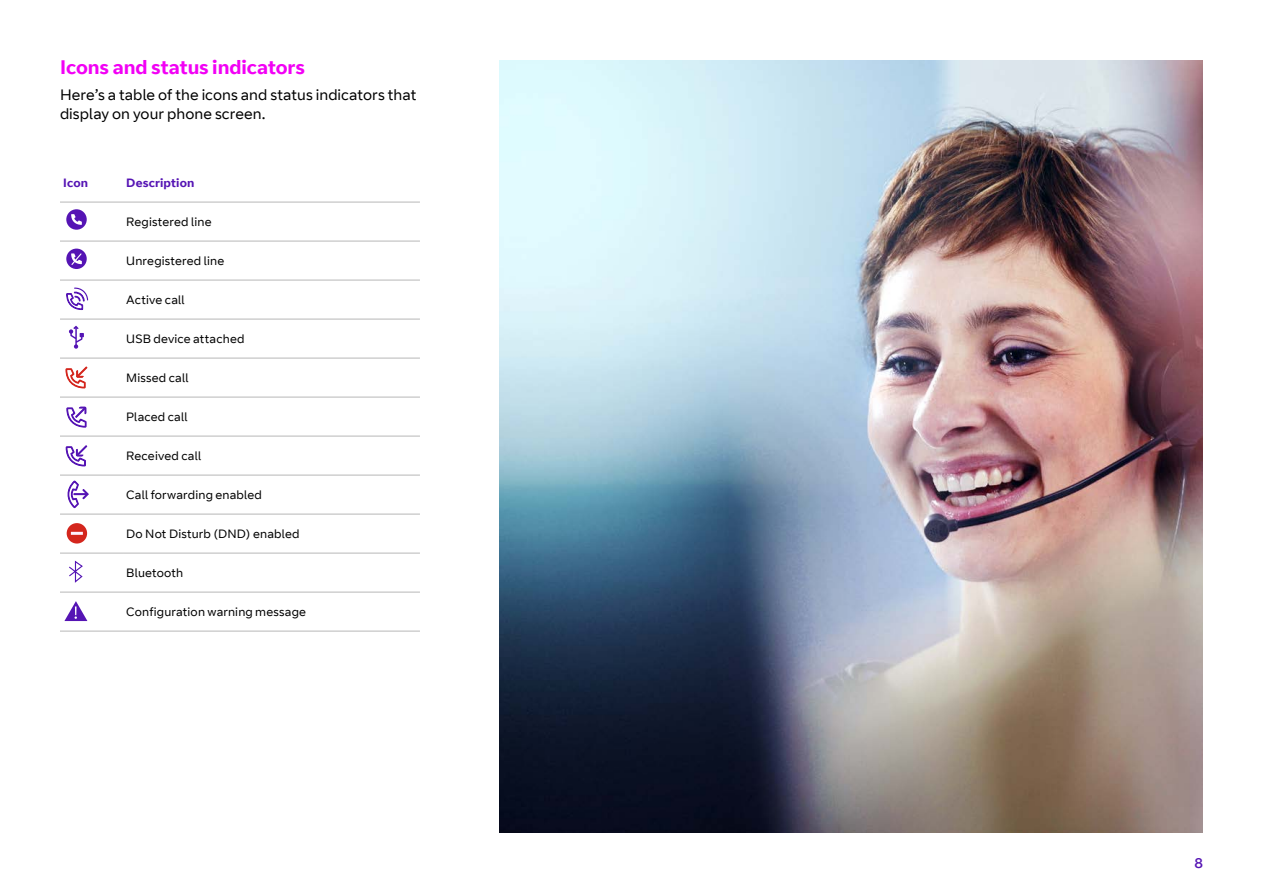
<style>
.page{position:relative;width:1263px;height:893px;background:#fff}
.page>*{position:absolute;margin:0;border:0;box-sizing:border-box;transform-origin:0 0}
.t1{font:700 19.5px "BT Curve";letter-spacing:-.005em;color:#f200f5}
.t2{font:15px/19.5px "BT Curve";letter-spacing:.005em;color:#000}
.t3{font:14.25px "BT Curve Headline";color:#5514b4}
.t4{font:12px "BT Curve";letter-spacing:.015em;color:#000}
.t5{font:700 12px "BT Curve";letter-spacing:.015em;color:#5514b4}
</style>
<div class="page">
<img style="left:500px;top:60px;width:703px;height:773px">
<hr style="left:60px;top:202px;width:63px;height:1px;background:#bfbfbf">
<hr style="left:123px;top:202px;width:297px;height:1px;background:#bfbfbf">
<hr style="left:60px;top:241px;width:63px;height:1px;background:#bfbfbf">
<hr style="left:123px;top:241px;width:297px;height:1px;background:#bfbfbf">
<hr style="left:60px;top:280px;width:63px;height:1px;background:#bfbfbf">
<hr style="left:123px;top:280px;width:297px;height:1px;background:#bfbfbf">
<hr style="left:60px;top:319px;width:63px;height:1px;background:#bfbfbf">
<hr style="left:123px;top:319px;width:297px;height:1px;background:#bfbfbf">
<hr style="left:60px;top:358px;width:63px;height:1px;background:#bfbfbf">
<hr style="left:123px;top:358px;width:297px;height:1px;background:#bfbfbf">
<hr style="left:60px;top:397px;width:63px;height:1px;background:#bfbfbf">
<hr style="left:123px;top:397px;width:297px;height:1px;background:#bfbfbf">
<hr style="left:60px;top:436px;width:63px;height:1px;background:#bfbfbf">
<hr style="left:123px;top:436px;width:297px;height:1px;background:#bfbfbf">
<hr style="left:60px;top:475px;width:63px;height:1px;background:#bfbfbf">
<hr style="left:123px;top:475px;width:297px;height:1px;background:#bfbfbf">
<hr style="left:60px;top:514px;width:63px;height:1px;background:#bfbfbf">
<hr style="left:123px;top:514px;width:297px;height:1px;background:#bfbfbf">
<hr style="left:60px;top:553px;width:63px;height:1px;background:#bfbfbf">
<hr style="left:123px;top:553px;width:297px;height:1px;background:#bfbfbf">
<hr style="left:60px;top:592px;width:63px;height:1px;background:#bfbfbf">
<hr style="left:123px;top:592px;width:297px;height:1px;background:#bfbfbf">
<hr style="left:60px;top:631px;width:63px;height:1px;background:#bfbfbf">
<hr style="left:123px;top:631px;width:297px;height:1px;background:#bfbfbf">
<svg style="left:66px;top:366px;width:21px;height:22px"></svg>
<svg style="left:67px;top:407px;width:19px;height:20px"></svg>
<svg style="left:66px;top:445px;width:21px;height:21px"></svg>
<svg style="left:67px;top:481px;width:21px;height:27px"></svg>
<div style="left:66px;top:209px;width:21px;height:21px;background:#5514b4;border-radius:50%"></div>
<svg style="left:71px;top:214px;width:11px;height:11px"></svg>
<svg style="left:66px;top:287px;width:22px;height:24px"></svg>
<div style="left:66px;top:249px;width:21px;height:20px;background:#5514b4;border-radius:50%"></div>
<svg style="left:71px;top:253px;width:11px;height:12px"></svg>
<svg style="left:69px;top:326px;width:15px;height:23px"></svg>
<div style="left:67px;top:523px;width:20px;height:20px;background:#d4261d;border-radius:50%"></div>
<svg style="left:71px;top:532px;width:12px;height:3px"></svg>
<svg style="left:69px;top:560px;width:14px;height:23px"></svg>
<svg style="left:64px;top:601px;width:23px;height:20px"></svg>
<h1 class="t1" style="left:60px;top:55px;width:246px">Icons and status indicators</h1>
<p class="t2" style="left:60px;top:85px;width:358px">Here’s a table of the icons and status indicators that display on your phone screen.</p>
<p class="t5" style="left:63px;top:175px;width:27px">Icon</p>
<p class="t5" style="left:126px;top:175px;width:70px">Description</p>
<p class="t4" style="left:126px;top:215px;width:87px">Registered line</p>
<p class="t4" style="left:126px;top:254px;width:100px">Unregistered line</p>
<p class="t4" style="left:126px;top:293px;width:60px">Active call</p>
<p class="t4" style="left:126px;top:332px;width:120px">USB device attached</p>
<p class="t4" style="left:126px;top:371px;width:64px">Missed call</p>
<p class="t4" style="left:126px;top:410px;width:63px">Placed call</p>
<p class="t4" style="left:126px;top:449px;width:76px">Received call</p>
<p class="t4" style="left:126px;top:488px;width:137px">Call forwarding enabled</p>
<p class="t4" style="left:126px;top:527px;width:175px">Do Not Disturb (DND) enabled</p>
<p class="t4" style="left:126px;top:566px;width:58px">Bluetooth</p>
<p class="t4" style="left:126px;top:605px;width:181px">Configuration warning message</p>
<p class="t3" style="left:1194px;top:854px;width:10px">8</p>
</div>
